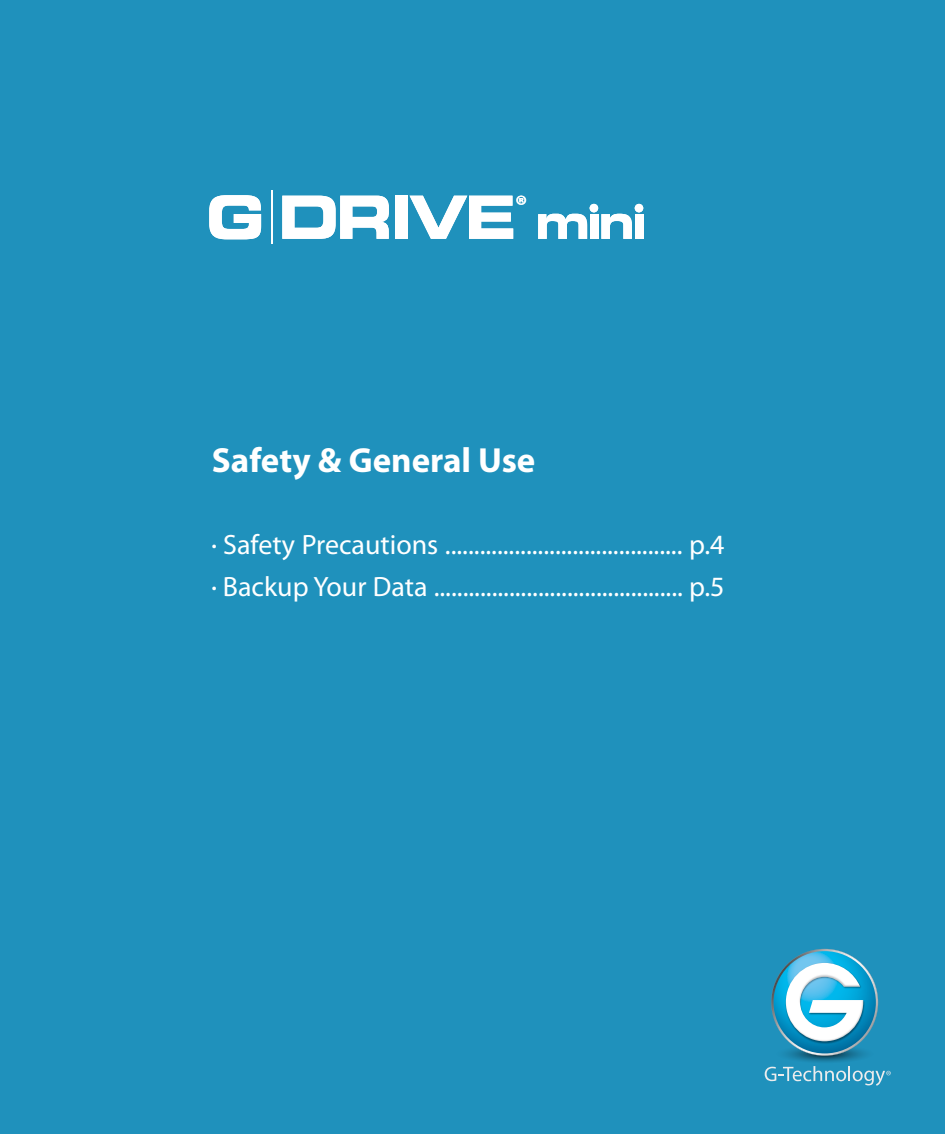
<style>
.page{position:relative;width:945px;height:1134px;background:#1f91bc}
.page>*{position:absolute;margin:0;border:0;box-sizing:border-box;transform-origin:0 0}
.t1{font:59.68px "Eurostile Bold Extended Two";letter-spacing:-.05em;color:#fff;scale:.92 1}
.t2{font:700 35px "Myriad Pro";color:#fff}
.t3{font:28px "Myriad Pro";color:#fff}
.s1{font-size:17.5px}
</style>
<div class="page">
<svg style="left:765px;top:949px;width:126px;height:137px"></svg>
<svg style="left:538px;top:214px;width:49px;height:25px"></svg>
<div style="left:590px;top:214px;width:8px;height:25px;background:#fff"></div>
<svg style="left:601px;top:214px;width:31px;height:25px"></svg>
<div style="left:635px;top:214px;width:9px;height:25px;background:#fff"></div>
<div style="left:590px;top:204px;width:8px;height:8px;background:#fff;border-radius:50%"></div>
<div style="left:635px;top:204px;width:8px;height:8px;background:#fff;border-radius:50%"></div>
<hr style="left:271px;top:190px;width:1px;height:54px;background:#fff">
<h1 class="t1" style="left:206px;top:175px;width:351px">G DRIVE<sup>®</sup></h1>
<p class="t2" style="left:212px;top:437px;width:325px">Safety &amp; General Use</p>
<p class="t3" style="left:212px;top:527px;width:514px"><span class="s1">•</span> Safety Precautions ......................................... p.4</p>
<p class="t3" style="left:212px;top:569px;width:514px"><span class="s1">•</span> Backup Your Data ........................................... p.5</p>
</div>
